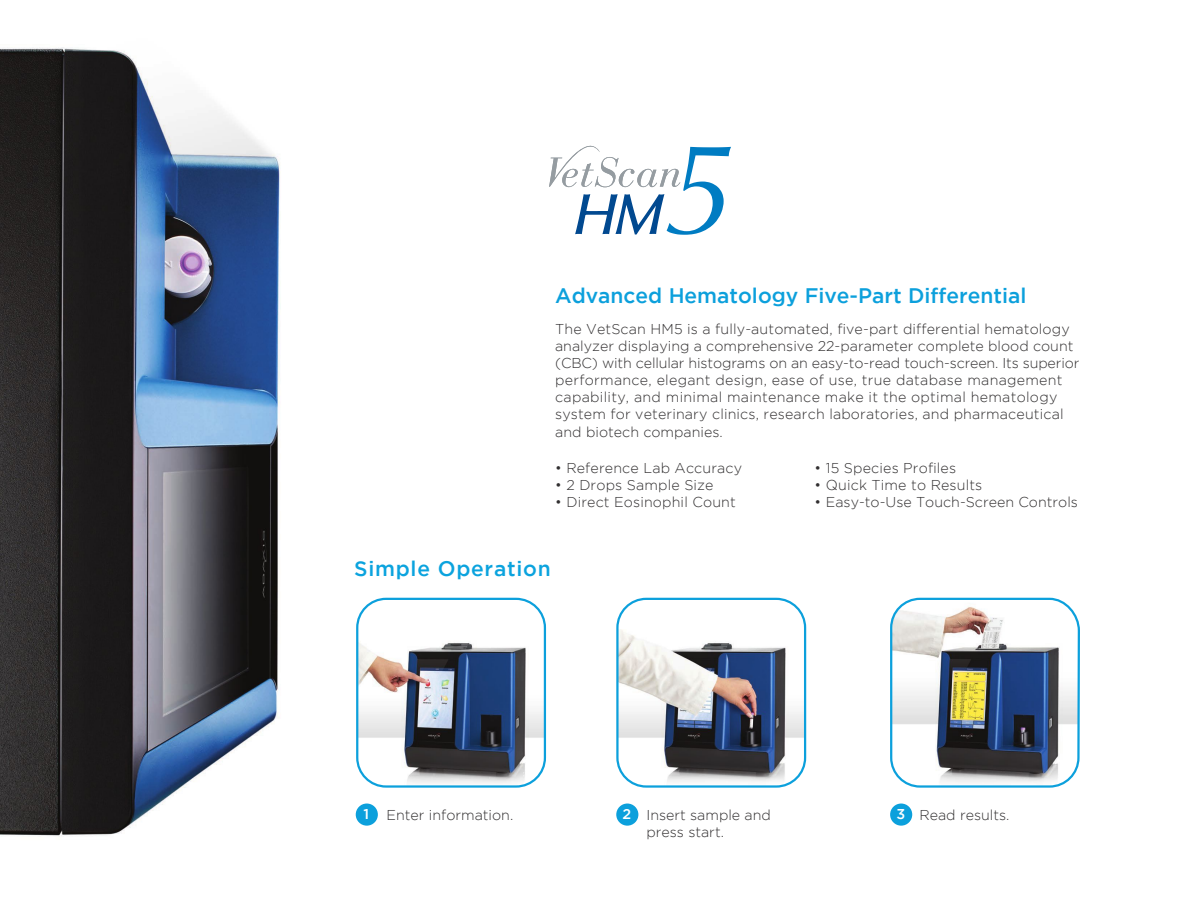
<style>
.page{position:relative;width:1188px;height:918px;background:#fff}
.page>*{position:absolute;margin:0;border:0;box-sizing:border-box;transform-origin:0 0}
.t1{font:500 21px "Gotham";color:#0ca0dc}
.t2{font:500 21px "Gotham";letter-spacing:.035em;color:#0ba3de}
.t3{font:300 14.25px/17.1px "Gotham";letter-spacing:.01em;color:#312f30}
.s1{font-weight:500;color:#fff}
</style>
<div class="page">
<img style="left:0;top:47px;width:280px;height:790px">
<img style="left:619px;top:629px;width:186px;height:156px">
<div style="left:616px;top:598px;width:190px;height:190px;border:2px solid #0ca0dc;border-radius:29px"></div>
<img style="left:359px;top:643px;width:184px;height:142px">
<div style="left:356px;top:598px;width:190px;height:190px;border:2px solid #0ca0dc;border-radius:29px"></div>
<img style="left:890px;top:597px;width:190px;height:191px">
<div style="left:616px;top:804px;width:22px;height:22px;background:#0ca0dc;border-radius:50%"></div>
<div style="left:356px;top:804px;width:22px;height:22px;background:#0ca0dc;border-radius:50%"></div>
<div style="left:890px;top:804px;width:22px;height:22px;background:#0ca0dc;border-radius:50%"></div>
<svg style="left:549px;top:146px;width:182px;height:89px"></svg>
<h1 class="t1" style="left:555px;top:284px;width:473px">Advanced Hematology Five-Part Differential</h1>
<p class="t3" style="left:555px;top:320px;width:526px">The VetScan HM5 is a fully-automated, five-part differential hematology analyzer displaying a comprehensive 22-parameter complete blood count (CBC) with cellular histograms on an easy-to-read touch-screen. Its superior performance, elegant design, ease of use, true database management capability, and minimal maintenance make it the optimal hematology system for veterinary clinics, research laboratories, and pharmaceutical and biotech companies.</p>
<p class="t3" style="left:555px;top:459px;width:189px">• Reference Lab Accuracy</p>
<p class="t3" style="left:815px;top:459px;width:143px">• 15 Species Profiles</p>
<p class="t3" style="left:555px;top:476px;width:160px">• 2 Drops Sample Size</p>
<p class="t3" style="left:815px;top:476px;width:169px">• Quick Time to Results</p>
<p class="t3" style="left:555px;top:494px;width:182px">• Direct Eosinophil Count</p>
<p class="t3" style="left:815px;top:494px;width:265px">• Easy-to-Use Touch-Screen Controls</p>
<h1 class="t2" style="left:354px;top:556px;width:198px">Simple Operation</h1>
<p class="t3" style="left:646px;top:806px;width:126px;text-indent:-24px"><span class="s1">2</span> Insert sample and press start.</p>
<p class="t3" style="left:364px;top:806px;width:151px"><span class="s1">1</span> Enter information.</p>
<p class="t3" style="left:896px;top:806px;width:115px"><span class="s1">3</span> Read results.</p>
</div>
